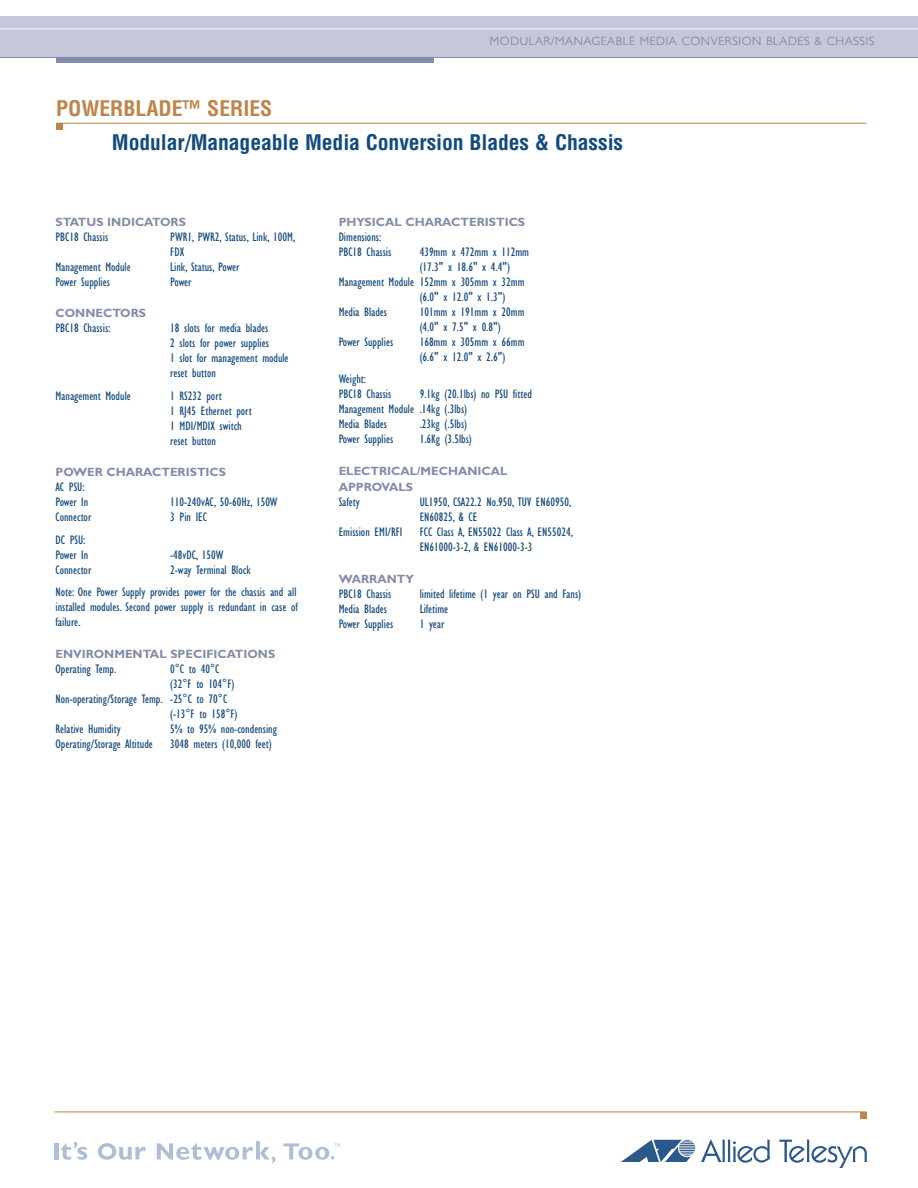
<style>
.page{position:relative;width:918px;height:1188px;background:#fff}
.page>*{position:absolute;margin:0;border:0;box-sizing:border-box;transform-origin:0 0}
.t1{font:700 condensed 21px "Helvetica";letter-spacing:-.005em;color:#144a7c}
.t2{font:700 condensed 21px "Helvetica";color:#be854b}
.t3{font:condensed 12.75px/15px "Gill Sans";color:#144a7c}
.t4{font:700 12px/16.5px "Gill Sans";color:#848cac}
.t5{font:300 12px "Gill Sans";letter-spacing:.05em;color:#67759c}
</style>
<div class="page">
<svg style="left:57px;top:124px;width:6px;height:6px"></svg>
<hr style="left:57px;top:123px;width:810px;height:1px;background:#be854b">
<svg style="left:622px;top:1140px;width:73px;height:22px"></svg>
<svg style="left:701px;top:1139px;width:69px;height:24px"></svg>
<svg style="left:779px;top:1140px;width:87px;height:28px"></svg>
<div style="left:860px;top:1112px;width:6px;height:7px;background:#be854b"></div>
<div style="left:0;top:16px;width:918px;height:41px;background:#c6c8d9"></div>
<hr style="left:55px;top:1112px;width:811px;height:1px;background:#be854b">
<div style="left:56px;top:57px;width:378px;height:6px;background:#848cac"></div>
<hr style="left:0;top:57px;width:918px;height:1px;background:#848cac">
<hr style="left:0;top:29px;width:918px;height:1px;background:#fff">
<hr style="left:54px;top:1143px;width:4px;height:17px;background:#aebed7">
<svg style="left:61px;top:1142px;width:26px;height:18px"></svg>
<svg style="left:98px;top:1143px;width:48px;height:17px"></svg>
<svg style="left:157px;top:1141px;width:118px;height:22px"></svg>
<svg style="left:283px;top:1143px;width:57px;height:17px"></svg>
<p class="t5" style="left:490px;top:37px;width:386px">MODULAR/MANAGEABLE MEDIA CONVERSION BLADES &amp; CHASSIS</p>
<h1 class="t2" style="left:56px;top:96px;width:218px">POWERBLADE™ SERIES</h1>
<h1 class="t1" style="left:112px;top:130px;width:513px">Modular/Manageable Media Conversion Blades &amp; Chassis</h1>
<p class="t4" style="left:55px;top:215px;width:132px">STATUS INDICATORS</p>
<p class="t3" style="left:55px;top:230px;width:54px">PBC18 Chassis</p>
<p class="t3" style="left:170px;top:230px;width:127px">PWR1, PWR2, Status, Link, 100M,<br>FDX</p>
<p class="t3" style="left:55px;top:260px;width:77px">Management Module</p>
<p class="t3" style="left:170px;top:260px;width:71px">Link, Status, Power</p>
<p class="t3" style="left:55px;top:275px;width:56px">Power Supplies</p>
<p class="t3" style="left:170px;top:275px;width:23px">Power</p>
<p class="t4" style="left:55px;top:306px;width:92px">CONNECTORS</p>
<p class="t3" style="left:55px;top:322px;width:56px">PBC18 Chassis:</p>
<p class="t3" style="left:170px;top:322px;width:120px">18 slots for media blades<br>2 slots for power supplies<br>1 slot for management module reset button</p>
<p class="t3" style="left:55px;top:389px;width:77px">Management Module</p>
<p class="t3" style="left:170px;top:389px;width:83px">1 RS232 port<br>1 RJ45 Ethernet port<br>1 MDI/MDIX switch reset button</p>
<p class="t4" style="left:55px;top:465px;width:172px">POWER CHARACTERISTICS</p>
<p class="t3" style="left:55px;top:481px;width:34px">AC PSU:<br>Power In</p>
<p class="t3" style="left:170px;top:496px;width:109px">110-240vAC, 50-60Hz, 150W</p>
<p class="t3" style="left:55px;top:511px;width:37px">Connector</p>
<p class="t3" style="left:170px;top:511px;width:38px">3 Pin IEC</p>
<p class="t3" style="left:55px;top:533px;width:34px">DC PSU:<br>Power In</p>
<p class="t3" style="left:170px;top:548px;width:55px">-48vDC, 150W</p>
<p class="t3" style="left:55px;top:560px;width:243px;line-height:22.5px;text-indent:115px">2-way Terminal Block<br>Note: One Power Supply provides power for the chassis and all</p>
<p class="t3" style="left:55px;top:601px;width:244px">installed modules. Second power supply is redundant in case of failure.</p>
<p class="t4" style="left:55px;top:647px;width:221px">ENVIRONMENTAL SPECIFICATIONS</p>
<p class="t3" style="left:55px;top:662px;width:62px">Operating Temp.</p>
<p class="t3" style="left:170px;top:662px;width:51px">0°C to 40°C</p>
<p class="t3" style="left:170px;top:677px;width:66px">(32°F to 104°F)</p>
<p class="t3" style="left:55px;top:692px;width:173px">Non-operating/Storage Temp. -25°C to 70°C</p>
<p class="t3" style="left:170px;top:707px;width:69px">(-13°F to 158°F)</p>
<p class="t3" style="left:55px;top:722px;width:67px">Relative Humidity</p>
<p class="t3" style="left:170px;top:722px;width:108px">5% to 95% non-condensing</p>
<p class="t3" style="left:55px;top:737px;width:99px">Operating/Storage Altitude</p>
<p class="t3" style="left:170px;top:737px;width:103px">3048 meters (10,000 feet)</p>
<p class="t3" style="left:55px;top:563px;width:37px">Connector</p>
<p class="t4" style="left:339px;top:215px;width:188px">PHYSICAL CHARACTERISTICS</p>
<p class="t3" style="left:339px;top:230px;width:54px">Dimensions:<br>PBC18 Chassis</p>
<p class="t3" style="left:420px;top:245px;width:111px">439mm x 472mm x 112mm</p>
<p class="t3" style="left:420px;top:260px;width:92px">(17.3" x 18.6" x 4.4")</p>
<p class="t3" style="left:339px;top:275px;width:187px">Management Module 152mm x 305mm x 32mm</p>
<p class="t3" style="left:420px;top:290px;width:87px">(6.0" x 12.0" x 1.3")</p>
<p class="t3" style="left:339px;top:305px;width:50px">Media Blades</p>
<p class="t3" style="left:420px;top:305px;width:106px">101mm x 191mm x 20mm (4.0" x 7.5" x 0.8")</p>
<p class="t3" style="left:339px;top:335px;width:56px">Power Supplies</p>
<p class="t3" style="left:420px;top:335px;width:106px">168mm x 305mm x 66mm (6.6" x 12.0" x 2.6")</p>
<p class="t3" style="left:339px;top:373px;width:54px">Weight:<br>PBC18 Chassis</p>
<p class="t3" style="left:339px;top:388px;width:195px;text-indent:81px">9.1kg (20.1lbs) no PSU fitted<br>Management Module .14kg (.3lbs)<br>Media Blades</p>
<p class="t3" style="left:420px;top:418px;width:49px">.23kg (.5lbs)</p>
<p class="t3" style="left:339px;top:433px;width:56px">Power Supplies</p>
<p class="t3" style="left:420px;top:433px;width:54px">1.6Kg (3.5lbs)</p>
<p class="t4" style="left:339px;top:464px;width:170px">ELECTRICAL/MECHANICAL<br>APPROVALS</p>
<p class="t3" style="left:339px;top:496px;width:23px">Safety</p>
<p class="t3" style="left:420px;top:496px;width:153px">UL1950, CSA22.2 No.950, TUV EN60950,<br>EN60825, &amp; CE</p>
<p class="t3" style="left:339px;top:526px;width:65px">Emission EMI/RFI</p>
<p class="t3" style="left:420px;top:526px;width:155px">FCC Class A, EN55022 Class A, EN55024,<br>EN61000-3-2, &amp; EN61000-3-3</p>
<p class="t4" style="left:339px;top:572px;width:77px">WARRANTY</p>
<p class="t3" style="left:339px;top:587px;width:54px">PBC18 Chassis</p>
<p class="t3" style="left:420px;top:587px;width:163px">limited lifetime (1 year on PSU and Fans)</p>
<p class="t3" style="left:339px;top:602px;width:50px">Media Blades</p>
<p class="t3" style="left:420px;top:602px;width:30px">Lifetime</p>
<p class="t3" style="left:339px;top:617px;width:56px">Power Supplies</p>
<p class="t3" style="left:420px;top:617px;width:26px">1 year</p>
</div>
